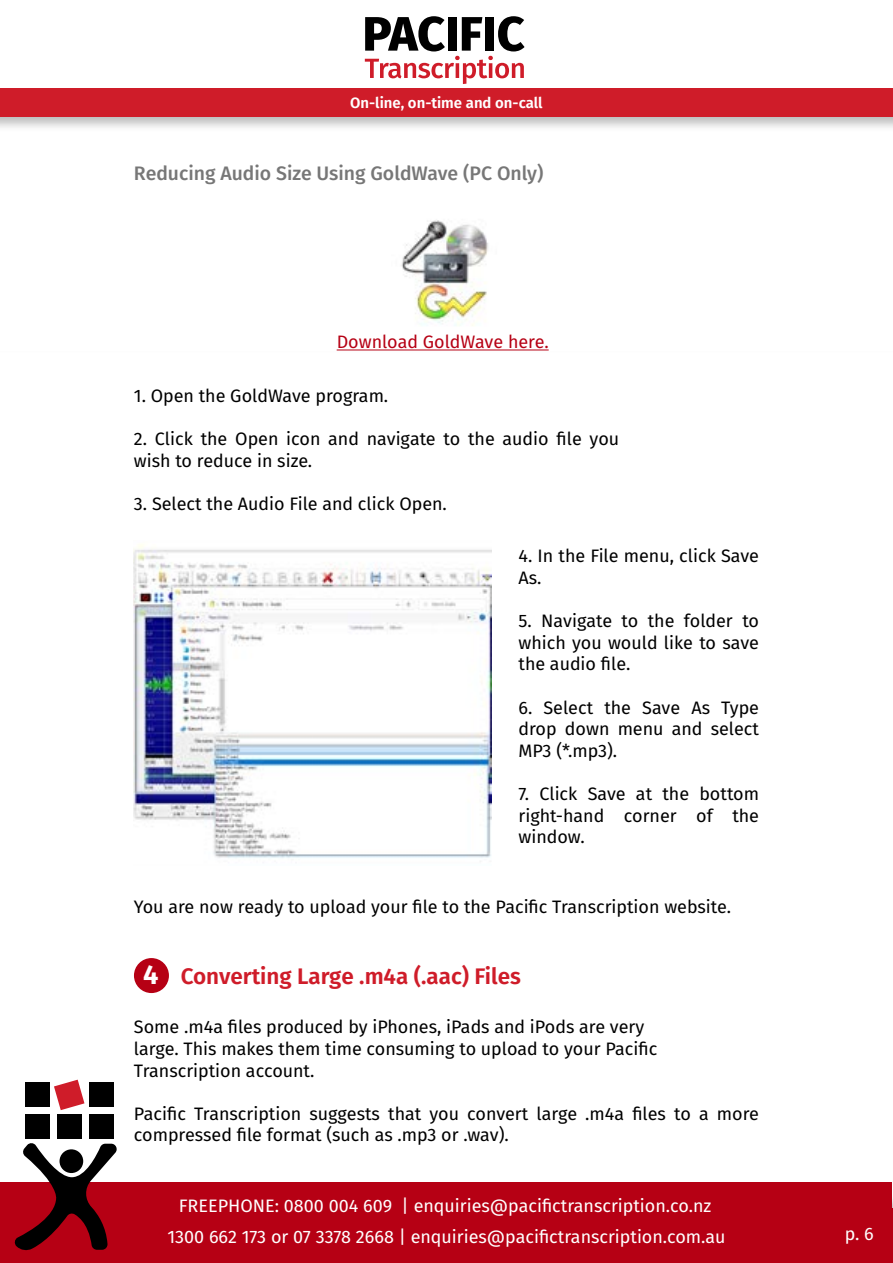
<style>
.page{position:relative;width:893px;height:1263px;background:#fff}
.page>*{position:absolute;margin:0;border:0;box-sizing:border-box;transform-origin:0 0}
.t1{font:700 27.15px "Fira Sans";color:#fff}
.t2{font:600 22.5px "Fira Sans";color:#cf1c29}
.t3{font:500 19.5px "Fira Sans";color:#777}
.t4{font:18px/21.6px "Fira Sans";color:#000}
.t5{font:18px/30.3px "Fira Sans";color:#fff;text-align:center}
.t6{font:18px "Fira Sans";color:#b60014}
.t7{font:600 15px "Fira Sans";color:#fff}
</style>
<div class="page">
<div style="left:0;top:1209px;width:893px;height:54px;background:#b60014"></div>
<div style="left:0;top:1182px;width:891px;height:44px;background:#b60014"></div>
<svg style="left:14px;top:1143px;width:103px;height:108px"></svg>
<div style="left:60px;top:1149px;width:23px;height:24px;background:#000;border-radius:50%"></div>
<div style="left:25px;top:1082px;width:25px;height:25px;background:#000"></div>
<svg style="left:54px;top:1080px;width:30px;height:30px"></svg>
<div style="left:89px;top:1082px;width:25px;height:25px;background:#000"></div>
<div style="left:25px;top:1114px;width:25px;height:25px;background:#000"></div>
<div style="left:57px;top:1114px;width:25px;height:25px;background:#000"></div>
<div style="left:89px;top:1114px;width:25px;height:25px;background:#000"></div>
<div style="left:0;top:88px;width:893px;height:28px;background:#cf1c29"></div>
<svg style="left:365px;top:16px;width:160px;height:68px"></svg>
<img style="left:401px;top:220px;width:88px;height:106px">
<img style="left:134px;top:544px;width:357px;height:314px">
<hr style="left:337px;top:349px;width:212px;height:1px;background:#b60014">
<div style="left:134px;top:958px;width:35px;height:35px;background:#b60014;border-radius:50%"></div>
<p class="t7" style="left:350px;top:90px;width:194px">On-line, on-time and on-call</p>
<p class="t3" style="left:134px;top:158px;width:411px">Reducing Audio Size Using GoldWave (PC Only)</p>
<p class="t6" style="left:337px;top:328px;width:213px">Download GoldWave here.</p>
<p class="t4" style="left:134px;top:385px;width:256px">1. Open the GoldWave program.</p>
<p class="t4" style="left:134px;top:428px;width:487px">2. Click the Open icon and navigate to the audio file you wish to reduce in size.</p>
<p class="t4" style="left:134px;top:493px;width:314px">3. Select the Audio File and click Open.</p>
<p class="t4" style="left:518px;top:545px;width:242px">4. In the File menu, click Save<br>As.</p>
<p class="t4" style="left:518px;top:610px;width:242px;text-align:justify">5. Navigate to the folder to which you would like to save the audio file.</p>
<p class="t4" style="left:518px;top:696px;width:242px;text-align:justify">6. Select the Save As Type drop down menu and select MP3 (*.mp3).</p>
<p class="t4" style="left:518px;top:782px;width:242px;text-align:justify">7. Click Save at the bottom right-hand corner of the window.</p>
<p class="t4" style="left:134px;top:896px;width:599px">You are now ready to upload your file to the Pacific Transcription website.</p>
<p class="t2" style="left:181px;top:958px;width:342px">Converting Large .m4a (.aac) Files</p>
<p class="t4" style="left:134px;top:1016px;width:525px">Some .m4a files produced by iPhones, iPads and iPods are very large. This makes them time consuming to upload to your Pacific<br>Transcription account.</p>
<p class="t4" style="left:134px;top:1102px;width:627px">Pacific Transcription suggests that you convert large .m4a files to a more compressed file format (such as .mp3 or .wav).</p>
<h1 class="t1" style="left:143px;top:952px;width:17px">4</h1>
<p class="t5" style="left:167px;top:1190px;width:560px">FREEPHONE: 0800 004 609 | enquiries@pacifictranscription.co.nz<br>1300 662 173 or 07 3378 2668 | enquiries@pacifictranscription.com.au</p>
<p class="t5" style="left:845px;top:1218px;width:31px">p. 6</p>
</div>
